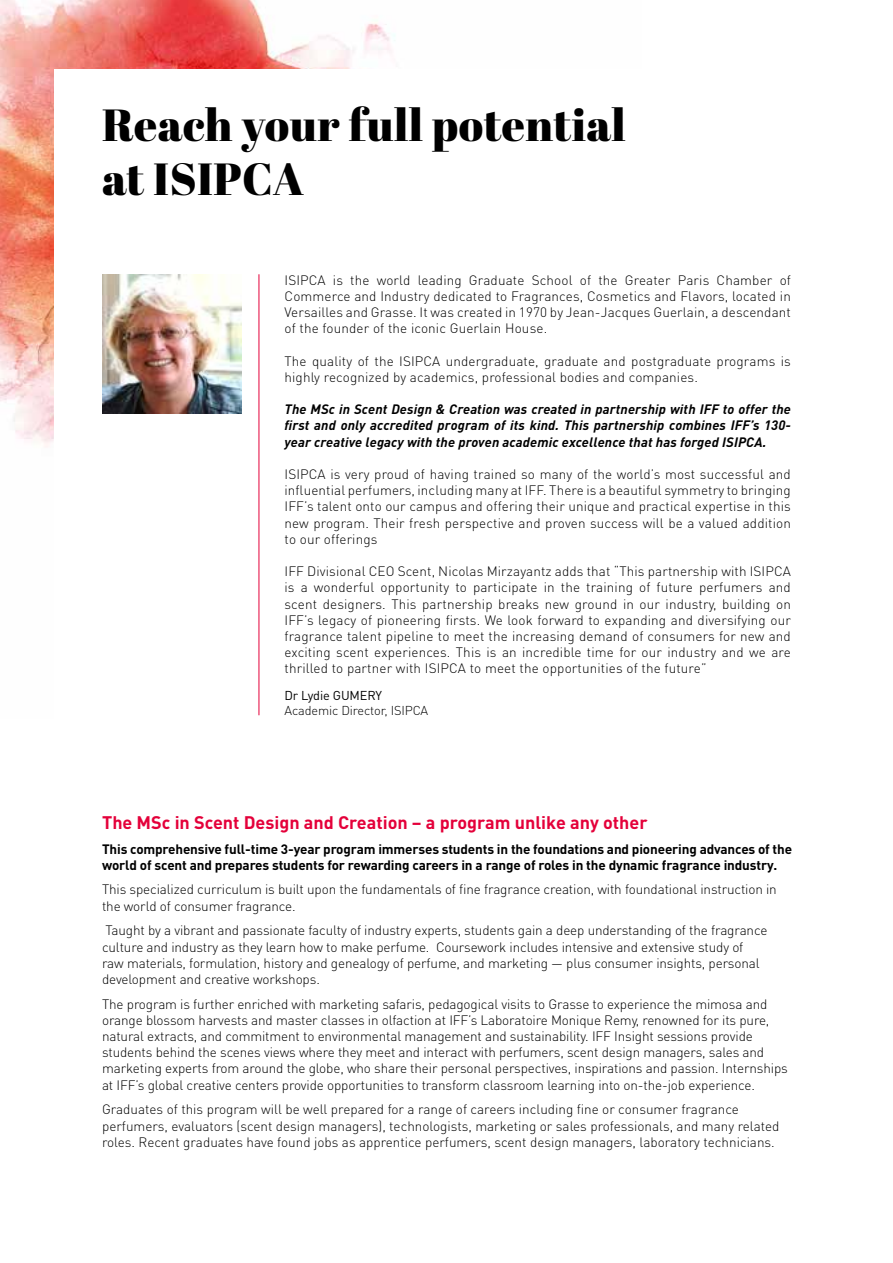
<style>
.page{position:relative;width:893px;height:1263px;background:#fff}
.page>*{position:absolute;margin:0;border:0;box-sizing:border-box;transform-origin:0 0}
.t1{font:45px/54px "Abril Fatface";letter-spacing:.01em;color:#000}
.t2{font:700 18px "DIN Pro";color:#e4003a}
.t3{font:300 13.5px/16.2px "DIN Pro";letter-spacing:-.01em;color:#000}
.t4{font:italic 700 13.5px/16.2px "DIN Pro";letter-spacing:.01em;color:#000;text-align:justify}
.t5{font:700 13.5px/16.2px "DIN Pro";letter-spacing:-.01em;color:#000}
.t6{font:300 13.5px/16.2px "DIN Pro";letter-spacing:.01em;color:#000}
.t7{font:300 12.75px "DIN Pro";letter-spacing:-.01em;color:#000}
.t8{font:12.75px "DIN Pro";letter-spacing:-.01em;color:#000}
</style>
<div class="page">
<img style="left:0;top:0;width:395px;height:447px">
<div style="left:55px;top:69px;width:838px;height:1161px;background:#fff"></div>
<img style="left:102px;top:274px;width:139px;height:139px">
<hr style="left:259px;top:274px;width:1px;height:441px;background:#e4003a">
<h1 class="t1" style="left:102px;top:97px;width:525px">Reach your full potential at ISIPCA</h1>
<p class="t3" style="left:285px;top:271px;width:508px;text-align:justify">ISIPCA is the world leading Graduate School of the Greater Paris Chamber of Commerce and Industry dedicated to Fragrances, Cosmetics and Flavors, located in Versailles and Grasse. It was created in 1970 by Jean-Jacques Guerlain, a descendant of the founder of the iconic Guerlain House.</p>
<p class="t6" style="left:285px;top:352px;width:508px">The quality of the ISIPCA undergraduate, graduate and postgraduate programs is highly recognized by academics, professional bodies and companies.</p>
<p class="t4" style="left:285px;top:401px;width:508px">The MSc in Scent Design &amp; Creation was created in partnership with IFF to offer the first and only accredited program of its kind. This partnership combines IFF’s 130- year creative legacy with the proven academic excellence that has forged ISIPCA.</p>
<p class="t3" style="left:285px;top:465px;width:508px;text-align:justify">ISIPCA is very proud of having trained so many of the world’s most successful and influential perfumers, including many at IFF. There is a beautiful symmetry to bringing IFF’s talent onto our campus and offering their unique and practical expertise in this new program. Their fresh perspective and proven success will be a valued addition to our offerings</p>
<p class="t3" style="left:285px;top:563px;width:508px;text-align:justify">IFF Divisional CEO Scent, Nicolas Mirzayantz adds that “This partnership with ISIPCA is a wonderful opportunity to participate in the training of future perfumers and scent designers. This partnership breaks new ground in our industry, building on IFF’s legacy of pioneering firsts. We look forward to expanding and diversifying our fragrance talent pipeline to meet the increasing demand of consumers for new and exciting scent experiences. This is an incredible time for our industry and we are thrilled to partner with ISIPCA to meet the opportunities of the future”</p>
<p class="t8" style="left:285px;top:687px;width:99px">Dr Lydie GUMERY</p>
<p class="t7" style="left:285px;top:702px;width:145px">Academic Director, ISIPCA</p>
<h2 class="t2" style="left:102px;top:810px;width:547px">The MSc in Scent Design and Creation – a program unlike any other</h2>
<p class="t5" style="left:102px;top:840px;width:692px">This comprehensive full-time 3-year program immerses students in the foundations and pioneering advances of the world of scent and prepares students for rewarding careers in a range of roles in the dynamic fragrance industry.</p>
<p class="t3" style="left:102px;top:881px;width:676px">This specialized curriculum is built upon the fundamentals of fine fragrance creation, with foundational instruction in the world of consumer fragrance.</p>
<p class="t3" style="left:102px;top:922px;width:667px">Taught by a vibrant and passionate faculty of industry experts, students gain a deep understanding of the fragrance culture and industry as they learn how to make perfume. Coursework includes intensive and extensive study of raw materials, formulation, history and genealogy of perfume, and marketing — plus consumer insights, personal development and creative workshops.</p>
<p class="t3" style="left:102px;top:995px;width:687px">The program is further enriched with marketing safaris, pedagogical visits to Grasse to experience the mimosa and orange blossom harvests and master classes in olfaction at IFF’s Laboratoire Monique Remy, renowned for its pure, natural extracts, and commitment to environmental management and sustainability. IFF Insight sessions provide students behind the scenes views where they meet and interact with perfumers, scent design managers, sales and marketing experts from around the globe, who share their personal perspectives, inspirations and passion. Internships at IFF’s global creative centers provide opportunities to transform classroom learning into on-the-job experience.</p>
<p class="t3" style="left:102px;top:1101px;width:679px">Graduates of this program will be well prepared for a range of careers including fine or consumer fragrance perfumers, evaluators (scent design managers), technologists, marketing or sales professionals, and many related roles. Recent graduates have found jobs as apprentice perfumers, scent design managers, laboratory technicians.</p>
</div>
